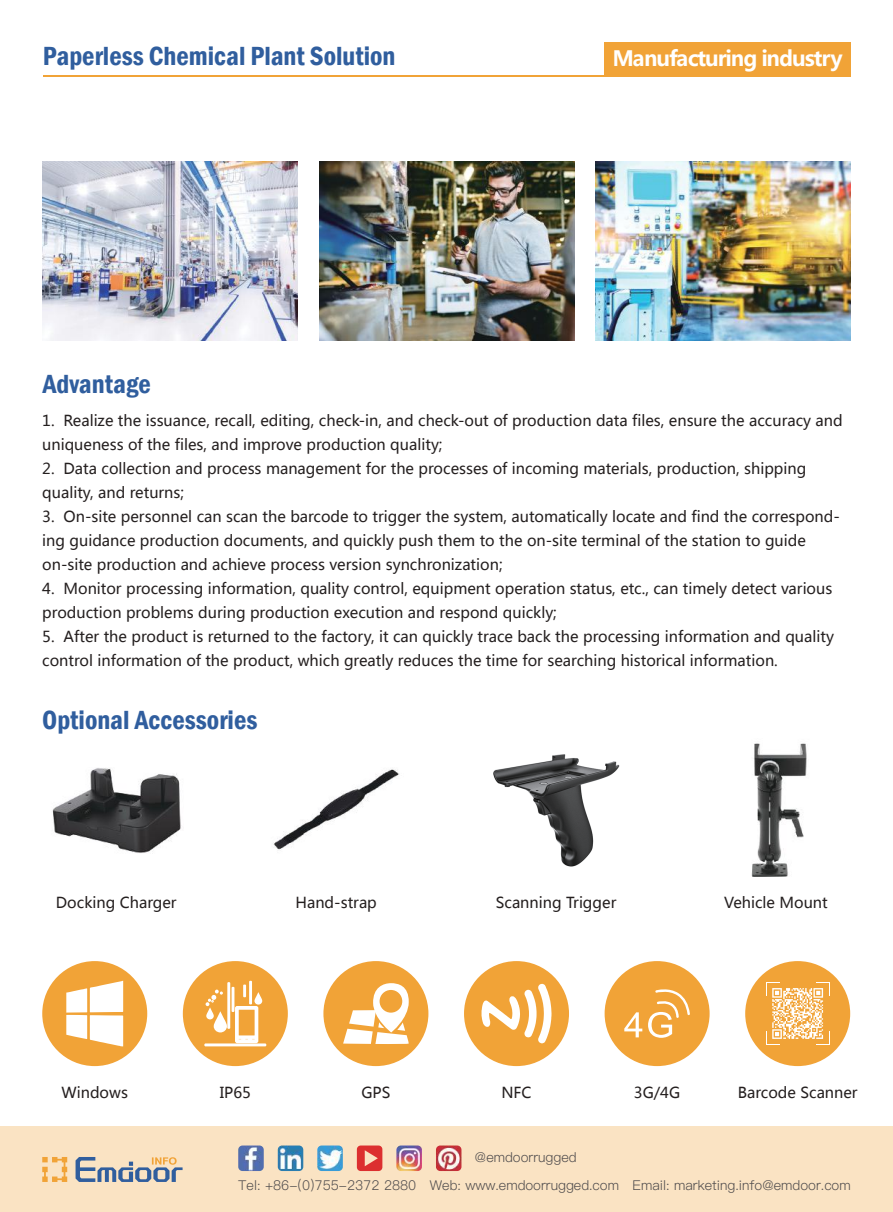
<style>
.page{position:relative;width:893px;height:1212px;background:#fff}
.page>*{position:absolute;margin:0;border:0;box-sizing:border-box;transform-origin:0 0}
.t1{font:600 condensed 27px "Franklin Gothic";color:#305e9e}
.t2{font:700 21px "Microsoft Ya Hei";letter-spacing:-.05em;color:#fff}
.t3{font:15px/24px "Microsoft Ya Hei";color:#241f1f}
.t4{font:13.5px "Ping Fang SC Regular";color:#4e4b4c}
</style>
<div class="page">
<img style="left:273px;top:769px;width:126px;height:81px">
<img style="left:493px;top:754px;width:127px;height:113px">
<img style="left:751px;top:743px;width:56px;height:134px">
<img style="left:52px;top:768px;width:129px;height:85px">
<img style="left:43px;top:162px;width:255px;height:178px">
<img style="left:319px;top:162px;width:255px;height:178px">
<img style="left:596px;top:162px;width:255px;height:178px">
<div style="left:605px;top:961px;width:105px;height:105px;background:#f1a337;border-radius:50%"></div>
<svg style="left:624px;top:989px;width:66px;height:49px"></svg>
<div style="left:745px;top:961px;width:105px;height:105px;background:#f1a337;border-radius:50%"></div>
<div style="left:42px;top:961px;width:105px;height:105px;background:#f1a337;border-radius:50%"></div>
<div style="left:183px;top:961px;width:105px;height:105px;background:#f1a337;border-radius:50%"></div>
<svg style="left:204px;top:981px;width:62px;height:65px"></svg>
<div style="left:323px;top:961px;width:105px;height:105px;background:#f1a337;border-radius:50%"></div>
<svg style="left:343px;top:983px;width:66px;height:61px"></svg>
<div style="left:464px;top:961px;width:105px;height:105px;background:#f1a337;border-radius:50%"></div>
<div style="left:0;top:1127px;width:893px;height:85px;background:#fae3c3"></div>
<svg style="left:76px;top:1157px;width:107px;height:25px"></svg>
<svg style="left:42px;top:1157px;width:25px;height:25px"></svg>
<svg style="left:357px;top:1145px;width:25px;height:26px"></svg>
<img style="left:238px;top:1145px;width:26px;height:26px">
<img style="left:278px;top:1145px;width:25px;height:26px">
<img style="left:317px;top:1145px;width:26px;height:26px">
<img style="left:396px;top:1145px;width:26px;height:26px">
<img style="left:436px;top:1145px;width:25px;height:26px">
<div style="left:604px;top:43px;width:247px;height:34px;background:#f1a337"></div>
<hr style="left:43px;top:75px;width:689px;height:2px;background:#f1a337">
<svg style="left:66px;top:981px;width:57px;height:65px"></svg>
<svg style="left:766px;top:982px;width:64px;height:63px"></svg>
<svg style="left:481px;top:984px;width:71px;height:59px"></svg>
<h1 class="t1" style="left:43px;top:38px;width:354px">Paperless Chemical Plant Solution</h1>
<h2 class="t2" style="left:612px;top:44px;width:232px">Manufacturing industry</h2>
<h1 class="t1" style="left:43px;top:366px;width:110px">Advantage</h1>
<p class="t3" style="left:42px;top:408px;width:802px">1. Realize the issuance, recall, editing, check-in, and check-out of production data files, ensure the accuracy and uniqueness of the files, and improve production quality;</p>
<p class="t3" style="left:42px;top:456px;width:766px">2. Data collection and process management for the processes of incoming materials, production, shipping quality, and returns;</p>
<p class="t3" style="left:42px;top:504px;width:799px">3. On-site personnel can scan the barcode to trigger the system, automatically locate and find the correspond&shy;ing guidance production documents, and quickly push them to the on-site terminal of the station to guide on-site production and achieve process version synchronization;</p>
<p class="t3" style="left:42px;top:576px;width:792px">4. Monitor processing information, quality control, equipment operation status, etc., can timely detect various production problems during production execution and respond quickly;</p>
<p class="t3" style="left:42px;top:624px;width:793px">5. After the product is returned to the factory, it can quickly trace back the processing information and quality control information of the product, which greatly reduces the time for searching historical information.</p>
<h1 class="t1" style="left:42px;top:702px;width:217px">Optional Accessories</h1>
<p class="t3" style="left:56px;top:890px;width:122px">Docking Charger</p>
<p class="t3" style="left:296px;top:890px;width:83px">Hand-strap</p>
<p class="t3" style="left:496px;top:890px;width:122px">Scanning Trigger</p>
<p class="t3" style="left:724px;top:890px;width:105px">Vehicle Mount</p>
<p class="t3" style="left:62px;top:1080px;width:68px">Windows</p>
<p class="t3" style="left:220px;top:1080px;width:33px">IP65</p>
<p class="t3" style="left:361px;top:1080px;width:30px">GPS</p>
<p class="t3" style="left:501px;top:1080px;width:32px">NFC</p>
<p class="t3" style="left:634px;top:1080px;width:48px">3G/4G</p>
<p class="t3" style="left:738px;top:1080px;width:121px">Barcode Scanner</p>
<p class="t4" style="left:475px;top:1149px;width:103px">@emdoorrugged</p>
<p class="t4" style="left:238px;top:1177px;width:614px">Tel: +86-(0)755-2372 2880 Web: www.emdoorrugged.com Email: marketing.info@emdoor.com</p>
</div>
